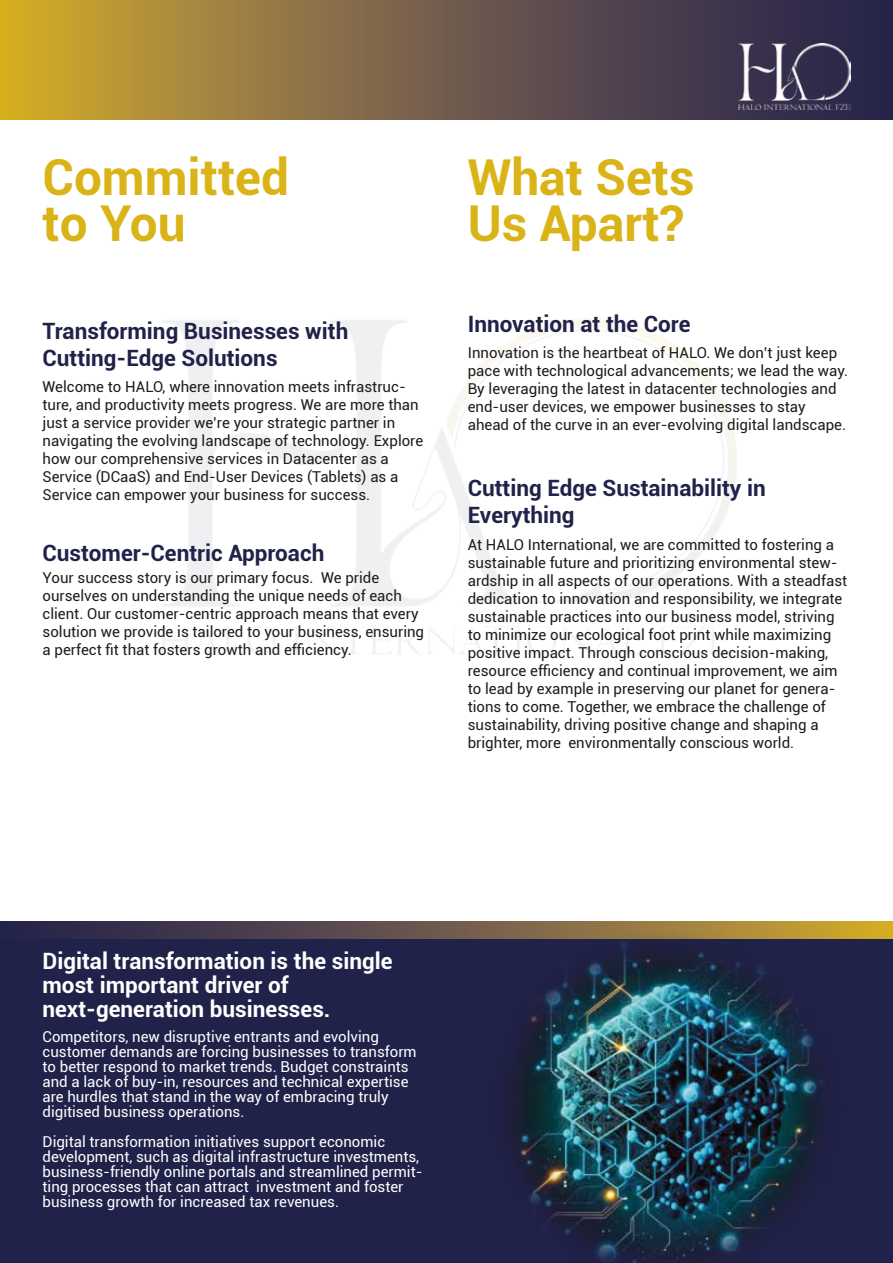
<style>
.page{position:relative;width:893px;height:1263px;background:#fff}
.page>*{position:absolute;margin:0;border:0;box-sizing:border-box;transform-origin:0 0}
.t1{font:700 49.5px/45.5px "Roboto";color:#dab317}
.t2{font:700 22.5px/27px "Roboto";color:#212249}
.t3{font:700 22.5px/24px "Roboto";color:#fff}
.t4{font:15px/18px "Roboto";color:#1d1d1b}
.t5{font:15px/15px "Roboto";color:#fff}
</style>
<div class="page">
<svg style="left:0;top:0;width:893px;height:120px"></svg>
<div style="left:0;top:939px;width:893px;height:324px;background:#212249"></div>
<svg style="left:0;top:921px;width:893px;height:18px"></svg>
<img style="left:446px;top:930px;width:447px;height:333px">
<img style="left:738px;top:44px;width:112px;height:65px">
<h1 class="t1" style="left:43px;top:153px;width:248px">Committed to You</h1>
<h1 class="t1" style="left:468px;top:153px;width:228px">What Sets<br>Us Apart?</h1>
<h2 class="t2" style="left:43px;top:316px;width:307px">Transforming Businesses with<br>Cutting-Edge Solutions</h2>
<p class="t4" style="left:43px;top:377px;width:382px">Welcome to HALO, where innovation meets infrastruc&shy;ture, and productivity meets progress. We are more than just a service provider we’re your strategic partner in navigating the evolving landscape of technology. Explore how our comprehensive services in Datacenter as a Service (DCaaS) and End-User Devices (Tablets) as a Service can empower your business for success.</p>
<h2 class="t2" style="left:43px;top:538px;width:283px">Customer-Centric Approach</h2>
<p class="t4" style="left:43px;top:569px;width:383px">Your success story is our primary focus. We pride ourselves on understanding the unique needs of each client. Our customer-centric approach means that every solution we provide is tailored to your business, ensuring a perfect fit that fosters growth and efficiency.</p>
<h2 class="t2" style="left:468px;top:310px;width:224px">Innovation at the Core</h2>
<p class="t4" style="left:468px;top:343px;width:382px">Innovation is the heartbeat of HALO. We don’t just keep pace with technological advancements; we lead the way.<br>By leveraging the latest in datacenter technologies and end-user devices, we empower businesses to stay ahead of the curve in an ever-evolving digital landscape.</p>
<h2 class="t2" style="left:468px;top:474px;width:300px">Cutting Edge Sustainability in<br>Everything</h2>
<p class="t4" style="left:468px;top:535px;width:381px">At HALO International, we are committed to fostering a sustainable future and prioritizing environmental stew&shy;ardship in all aspects of our operations. With a steadfast dedication to innovation and responsibility, we integrate sustainable practices into our business model, striving to minimize our ecological foot print while maximizing positive impact. Through conscious decision-making, resource efficiency and continual improvement, we aim to lead by example in preserving our planet for genera&shy;tions to come. Together, we embrace the challenge of sustainability, driving positive change and shaping a brighter, more environmentally conscious world.</p>
<h2 class="t3" style="left:43px;top:947px;width:352px">Digital transformation is the single most important driver of next-generation businesses.</h2>
<p class="t5" style="left:43px;top:1028px;width:376px">Competitors, new disruptive entrants and evolving customer demands are forcing businesses to transform to better respond to market trends. Budget constraints and a lack of buy-in, resources and technical expertise are hurdles that stand in the way of embracing truly digitised business operations.</p>
<p class="t5" style="left:43px;top:1133px;width:381px">Digital transformation initiatives support economic development, such as digital infrastructure investments, business-friendly online portals and streamlined permit&shy;ting processes that can attract investment and foster business growth for increased tax revenues.</p>
</div>
